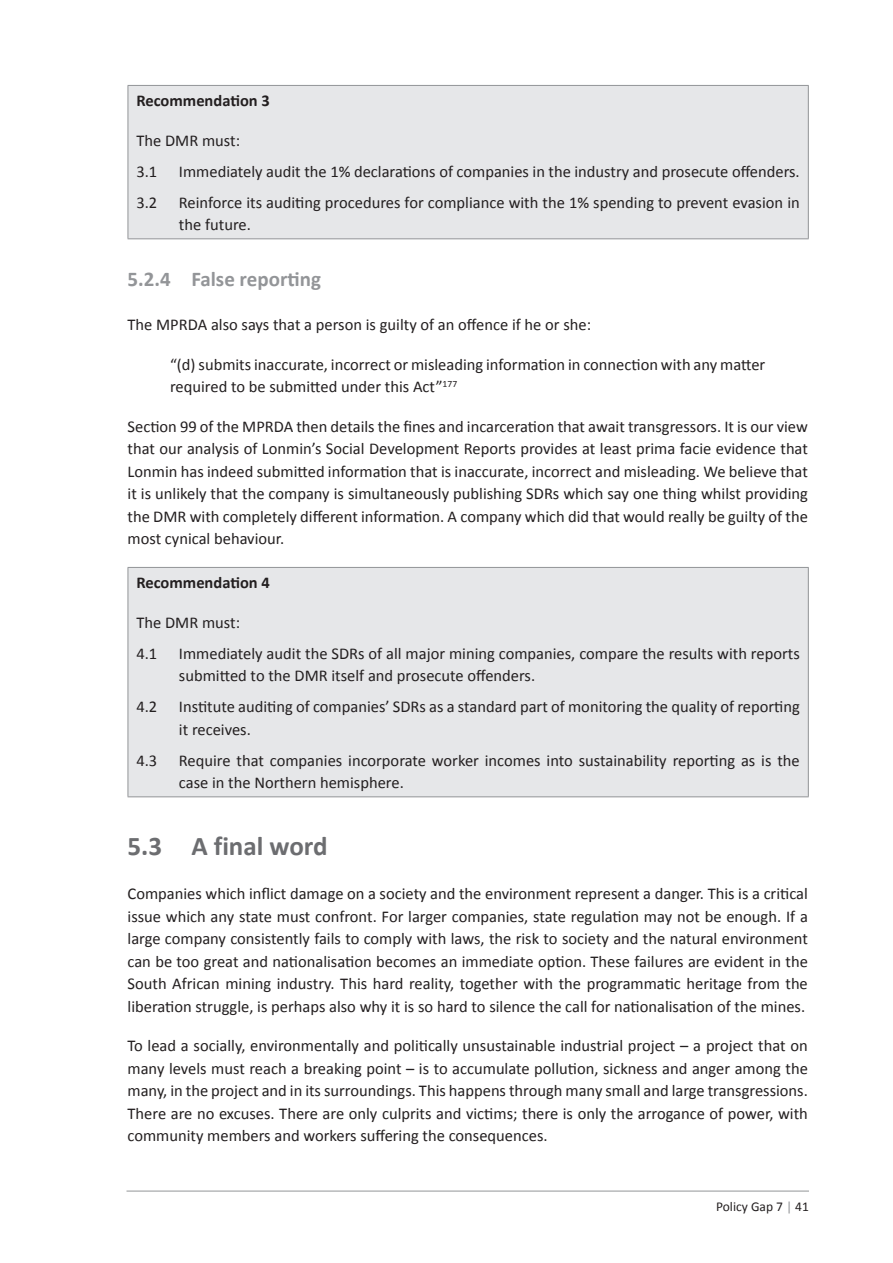
<style>
.page{position:relative;width:893px;height:1263px;background:#fff}
.page>*{position:absolute;margin:0;border:0;box-sizing:border-box;transform-origin:0 0}
.Heading_2{font:700 27px "Calibri";color:#6c6d70}
.Heading_3{font:700 21px "Calibri";color:#939598}
.Body{font:16.5px/22.5px "Calibri";color:#231f20;text-align:justify}
.body_hang_no_bullets{font:16.5px/22.5px "Calibri";color:#231f20}
.Body_in_10{font:16.5px/22.5px "Calibri";color:#231f20}
.Body-2{font:700 16.5px "Calibri";color:#231f20}
.t1{font:13.5px "Calibri";color:#231f20}
.s1{color:#939598}
</style>
<div class="page">
<hr style="left:126px;top:1191px;width:683px;height:1px;background:#939598">
<div style="left:128px;top:85px;width:680px;height:154px;background:#e6e7e9"></div>
<hr style="left:128px;top:85px;width:681px;height:1px;background:#939598">
<hr style="left:128px;top:86px;width:1px;height:152px;background:#939598">
<hr style="left:808px;top:86px;width:1px;height:152px;background:#939598">
<hr style="left:128px;top:238px;width:681px;height:1px;background:#939598">
<div style="left:128px;top:567px;width:680px;height:230px;background:#e6e7e9"></div>
<hr style="left:128px;top:567px;width:681px;height:1px;background:#939598">
<hr style="left:128px;top:568px;width:1px;height:228px;background:#939598">
<hr style="left:808px;top:568px;width:1px;height:228px;background:#939598">
<hr style="left:128px;top:796px;width:681px;height:1px;background:#939598">
<p class="Body-2" style="left:136px;top:91px;width:135px">Recommendation 3</p>
<p class="Body" style="left:136px;top:128px;width:105px">The DMR must:</p>
<p class="body_hang_no_bullets" style="left:136px;top:159px;width:22px">3.1</p>
<p class="body_hang_no_bullets" style="left:179px;top:159px;width:622px">Immediately audit the 1% declarations of companies in the industry and prosecute offenders.</p>
<p class="body_hang_no_bullets" style="left:136px;top:190px;width:22px">3.2</p>
<p class="body_hang_no_bullets" style="left:179px;top:190px;width:622px">Reinforce its auditing procedures for compliance with the 1% spending to prevent evasion in the future.</p>
<p class="Heading_3" style="left:128px;top:266px;width:195px">5.2.4 False reporting</p>
<p class="Body" style="left:128px;top:312px;width:465px">The MPRDA also says that a person is guilty of an offence if he or she:</p>
<p class="Body_in_10" style="left:170px;top:352px;width:597px">“(d) submits inaccurate, incorrect or misleading information in connection with any matter required to be submitted under this Act”<sup>177</sup></p>
<p class="Body" style="left:128px;top:414px;width:682px">Section 99 of the MPRDA then details the fines and incarceration that await transgressors. It is our view that our analysis of Lonmin’s Social Development Reports provides at least prima facie evidence that Lonmin has indeed submitted information that is inaccurate, incorrect and misleading. We believe that it is unlikely that the company is simultaneously publishing SDRs which say one thing whilst providing the DMR with completely different information. A company which did that would really be guilty of the most cynical behaviour.</p>
<p class="Body-2" style="left:136px;top:573px;width:135px">Recommendation 4</p>
<p class="Body" style="left:136px;top:610px;width:105px">The DMR must:</p>
<p class="body_hang_no_bullets" style="left:136px;top:641px;width:22px">4.1</p>
<p class="body_hang_no_bullets" style="left:179px;top:641px;width:622px">Immediately audit the SDRs of all major mining companies, compare the results with reports submitted to the DMR itself and prosecute offenders.</p>
<p class="body_hang_no_bullets" style="left:136px;top:695px;width:22px">4.2</p>
<p class="body_hang_no_bullets" style="left:179px;top:695px;width:622px">Institute auditing of companies’ SDRs as a standard part of monitoring the quality of reporting it receives.</p>
<p class="body_hang_no_bullets" style="left:136px;top:748px;width:22px">4.3</p>
<p class="body_hang_no_bullets" style="left:179px;top:748px;width:622px">Require that companies incorporate worker incomes into sustainability reporting as is the case in the Northern hemisphere.</p>
<p class="Heading_2" style="left:128px;top:829px;width:202px">5.3 A final word</p>
<p class="Body" style="left:128px;top:881px;width:682px">Companies which inflict damage on a society and the environment represent a danger. This is a critical issue which any state must confront. For larger companies, state regulation may not be enough. If a large company consistently fails to comply with laws, the risk to society and the natural environment can be too great and nationalisation becomes an immediate option. These failures are evident in the South African mining industry. This hard reality, together with the programmatic heritage from the liberation struggle, is perhaps also why it is so hard to silence the call for nationalisation of the mines.</p>
<p class="Body" style="left:128px;top:1033px;width:682px">To lead a socially, environmentally and politically unsustainable industrial project – a project that on many levels must reach a breaking point – is to accumulate pollution, sickness and anger among the many, in the project and in its surroundings. This happens through many small and large transgressions.<br>There are no excuses. There are only culprits and victims; there is only the arrogance of power, with community members and workers suffering the consequences.</p>
<p class="t1" style="left:716px;top:1198px;width:94px">Policy Gap 7 <span class="s1">|</span> 41</p>
</div>
